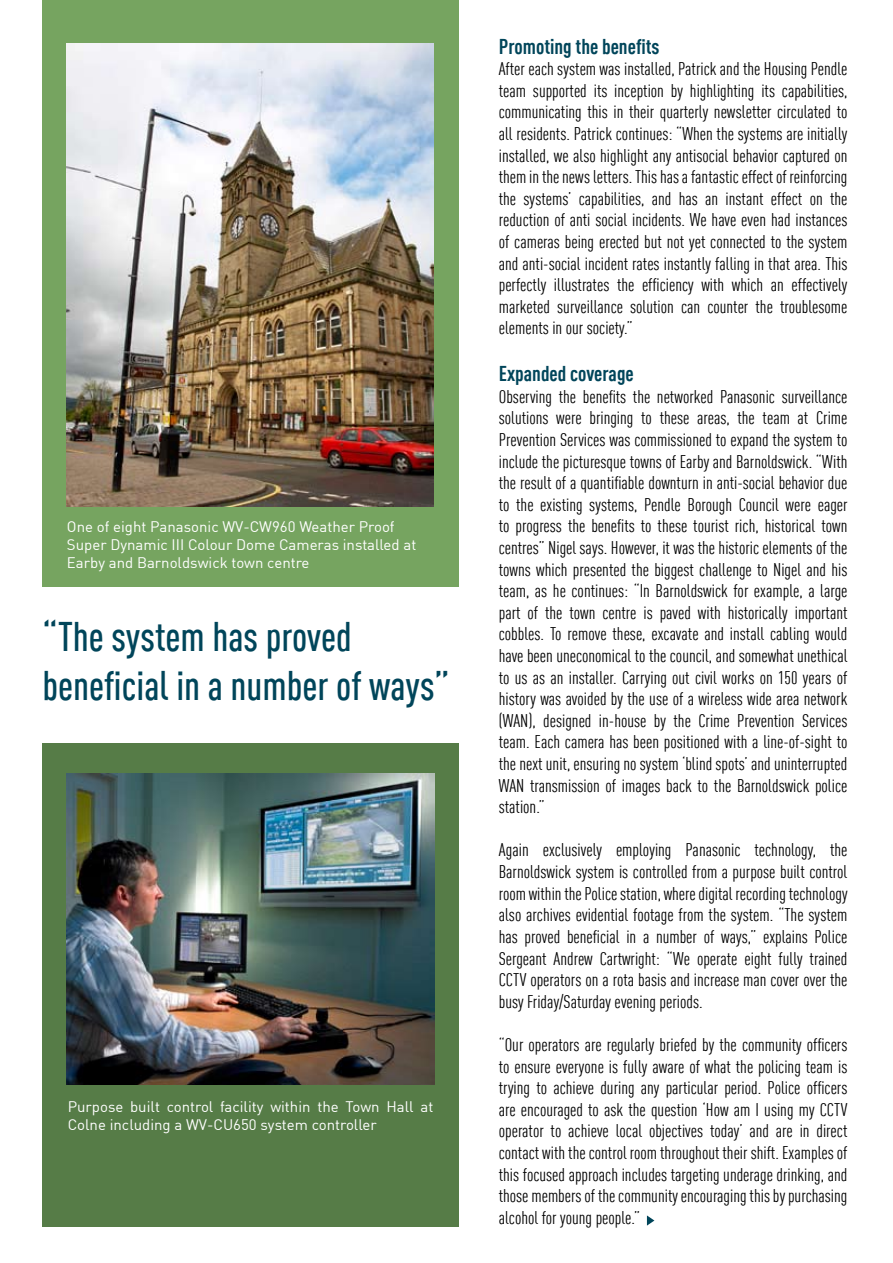
<style>
.page{position:relative;width:893px;height:1263px;background:#fff}
.page>*{position:absolute;margin:0;border:0;box-sizing:border-box;transform-origin:0 0}
.t1{font:500 40.5px/48.6px "DIN Cond";color:#00455a}
.t2{font:700 21px "DIN Cond";color:#00455a}
.t3{font:18px/21.6px "DIN Cond";color:#000;text-align:justify}
.t4{font:15px/18px "DIN";color:#fff}
</style>
<div class="page">
<div style="left:43px;top:743px;width:416px;height:484px;background:#567c47"></div>
<div style="left:43px;top:0;width:416px;height:587px;background:#76a460"></div>
<img style="left:67px;top:44px;width:367px;height:463px">
<svg style="left:647px;top:1215px;width:7px;height:10px"></svg>
<img style="left:67px;top:773px;width:367px;height:312px">
<p class="t4" style="left:67px;top:517px;width:351px">One of eight Panasonic WV-CW960 Weather Proof<br>Super Dynamic III Colour Dome Cameras installed at<br>Earby and Barnoldswick town centre</p>
<h1 class="t1" style="left:43px;top:612px;width:409px">“The system has proved beneficial in a number of ways”</h1>
<p class="t4" style="left:68px;top:1098px;width:367px">Purpose built control facility within the Town Hall at<br>Colne including a WV-CU650 system controller</p>
<p class="t2" style="left:499px;top:33px;width:162px">Promoting the benefits</p>
<p class="t3" style="left:499px;top:58px;width:350px">After each system was installed, Patrick and the Housing Pendle team supported its inception by highlighting its capabilities, communicating this in their quarterly newsletter circulated to all residents. Patrick continues: “When the systems are initially installed, we also highlight any antisocial behavior captured on them in the news letters. This has a fantastic effect of reinforcing the systems’ capabilities, and has an instant effect on the reduction of anti social incidents. We have even had instances of cameras being erected but not yet connected to the system and anti-social incident rates instantly falling in that area. This perfectly illustrates the efficiency with which an effectively marketed surveillance solution can counter the troublesome elements in our society.”</p>
<p class="t2" style="left:499px;top:361px;width:136px">Expanded coverage</p>
<p class="t3" style="left:499px;top:385px;width:350px">Observing the benefits the networked Panasonic surveillance solutions were bringing to these areas, the team at Crime Prevention Services was commissioned to expand the system to include the picturesque towns of Earby and Barnoldswick. “With the result of a quantifiable downturn in anti-social behavior due to the existing systems, Pendle Borough Council were eager to progress the benefits to these tourist rich, historical town centres” Nigel says. However, it was the historic elements of the towns which presented the biggest challenge to Nigel and his team, as he continues: “In Barnoldswick for example, a large part of the town centre is paved with historically important cobbles. To remove these, excavate and install cabling would have been uneconomical to the council, and somewhat unethical to us as an installer. Carrying out civil works on 150 years of history was avoided by the use of a wireless wide area network (WAN), designed in-house by the Crime Prevention Services team. Each camera has been positioned with a line-of-sight to the next unit, ensuring no system ‘blind spots’ and uninterrupted WAN transmission of images back to the Barnoldswick police station.”</p>
<p class="t3" style="left:499px;top:839px;width:350px">Again exclusively employing Panasonic technology, the Barnoldswick system is controlled from a purpose built control room within the Police station, where digital recording technology also archives evidential footage from the system. “The system has proved beneficial in a number of ways,” explains Police Sergeant Andrew Cartwright: “We operate eight fully trained CCTV operators on a rota basis and increase man cover over the busy Friday/Saturday evening periods.</p>
<p class="t3" style="left:499px;top:1033px;width:350px">“Our operators are regularly briefed by the community officers to ensure everyone is fully aware of what the policing team is trying to achieve during any particular period. Police officers are encouraged to ask the question ‘How am I using my CCTV operator to achieve local objectives today’ and are in direct contact with the control room throughout their shift. Examples of this focused approach includes targeting underage drinking, and those members of the community encouraging this by purchasing alcohol for young people.”</p>
</div>
